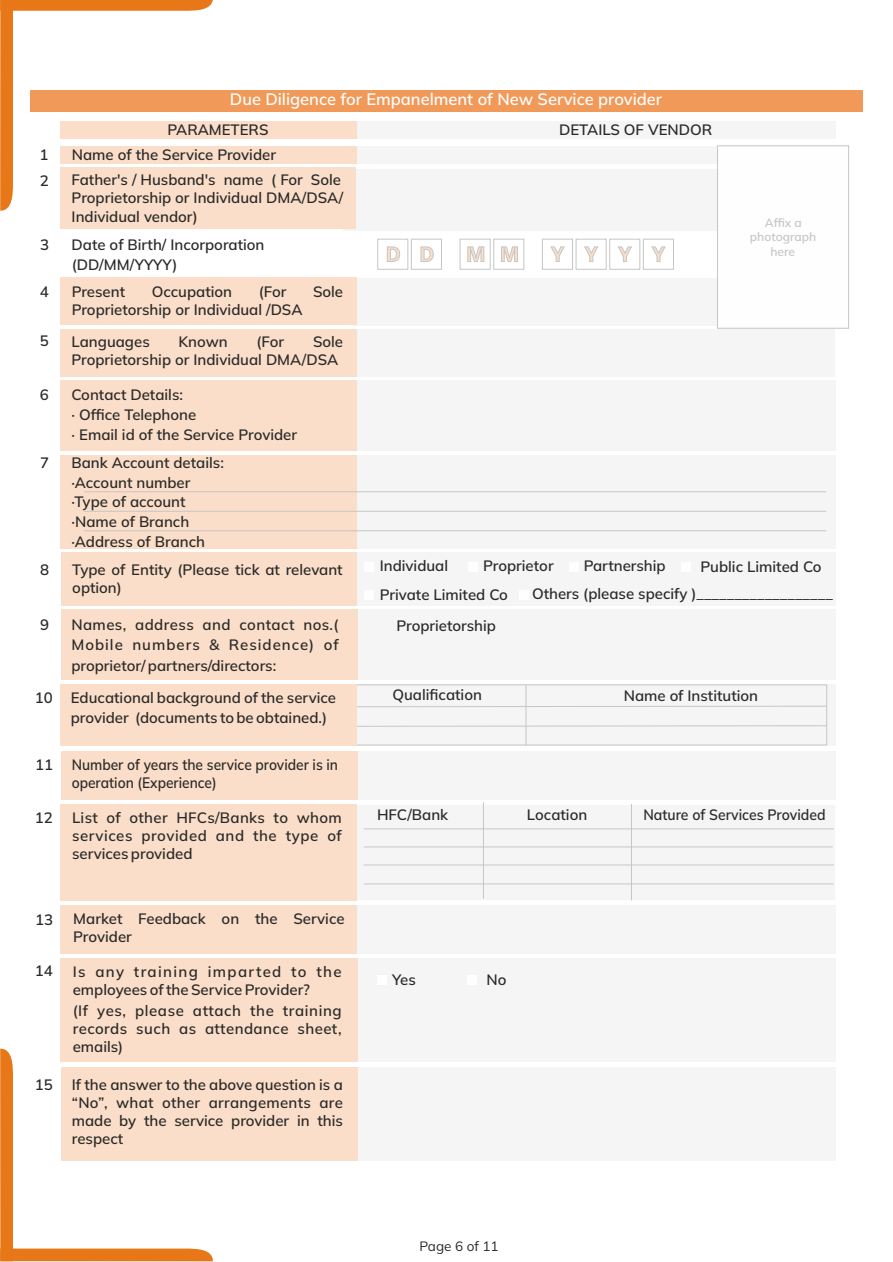
<style>
.page{position:relative;width:893px;height:1262px;background:#fff}
.page>*{position:absolute;margin:0;border:0;box-sizing:border-box;transform-origin:0 0}
.t1{font:600 16.5px "Mulish";color:#fefefe}
.t2{font:600 15px/18px "Mulish";color:#2b2a29}
.t3{font:600 15px/18px "Mulish";color:#2b2a29;scale:.92 1}
.t4{font:600 15px "Mulish";color:#2b2a29;scale:.93 1}
.t5{font:13.5px "Mulish";color:#2b2a29}
.t6{font:600 12px/14.4px "Mulish";color:#c5c6c6;text-align:center}
</style>
<div class="page">
<div style="left:344px;top:1066px;width:491px;height:94px;background:#f5f5f5"></div>
<div style="left:344px;top:958px;width:491px;height:103px;background:#f5f5f5"></div>
<div style="left:344px;top:905px;width:492px;height:49px;background:#f5f5f5"></div>
<div style="left:344px;top:805px;width:490px;height:96px;background:#f5f5f5"></div>
<div style="left:344px;top:751px;width:492px;height:48px;background:#f5f5f5"></div>
<div style="left:344px;top:121px;width:491px;height:18px;background:#f5f5f5"></div>
<div style="left:343px;top:146px;width:492px;height:17px;background:#f5f5f5"></div>
<div style="left:350px;top:552px;width:485px;height:54px;background:#f5f5f5"></div>
<div style="left:344px;top:609px;width:492px;height:71px;background:#f5f5f5"></div>
<svg style="left:0;top:0;width:213px;height:211px"></svg>
<svg style="left:0;top:1048px;width:213px;height:213px"></svg>
<hr style="left:363px;top:828px;width:470px;height:1px;background:#c5c6c6">
<hr style="left:364px;top:846px;width:468px;height:1px;background:#c5c6c6">
<hr style="left:364px;top:864px;width:469px;height:1px;background:#c5c6c6">
<hr style="left:364px;top:883px;width:469px;height:1px;background:#c5c6c6">
<div style="left:343px;top:684px;width:492px;height:62px;background:#f5f5f5"></div>
<div style="left:61px;top:958px;width:297px;height:103px;background:#fadec9"></div>
<div style="left:351px;top:684px;width:475px;height:61px;border:1px solid #c5c6c6"></div>
<hr style="left:525px;top:685px;width:1px;height:60px;background:#c5c6c6">
<svg style="left:357px;top:706px;width:469px;height:1px"></svg>
<svg style="left:358px;top:725px;width:468px;height:1px"></svg>
<div style="left:343px;top:455px;width:492px;height:94px;background:#f5f5f5"></div>
<div style="left:60px;top:455px;width:297px;height:94px;background:#fadec9"></div>
<div style="left:61px;top:121px;width:296px;height:18px;background:#fadec9"></div>
<div style="left:61px;top:751px;width:296px;height:48px;background:#fadec9"></div>
<div style="left:61px;top:905px;width:296px;height:49px;background:#fadec9"></div>
<div style="left:61px;top:1066px;width:296px;height:94px;background:#fadec9"></div>
<div style="left:61px;top:609px;width:296px;height:71px;background:#fadec9"></div>
<div style="left:61px;top:684px;width:296px;height:62px;background:#fadec9"></div>
<div style="left:61px;top:804px;width:296px;height:96px;background:#fadec9"></div>
<div style="left:30px;top:90px;width:832px;height:22px;background:#f09959"></div>
<svg style="left:377px;top:239px;width:65px;height:31px"></svg>
<svg style="left:459px;top:239px;width:65px;height:31px"></svg>
<svg style="left:542px;top:239px;width:131px;height:31px"></svg>
<div style="left:467px;top:562px;width:10px;height:9px;background:#fefefe"></div>
<div style="left:364px;top:562px;width:10px;height:9px;background:#fefefe"></div>
<div style="left:519px;top:589px;width:10px;height:10px;background:#fefefe"></div>
<div style="left:568px;top:562px;width:10px;height:9px;background:#fefefe"></div>
<div style="left:681px;top:562px;width:10px;height:9px;background:#fefefe"></div>
<div style="left:364px;top:590px;width:10px;height:10px;background:#fefefe"></div>
<div style="left:343px;top:169px;width:492px;height:61px;background:#f5f5f5"></div>
<div style="left:354px;top:278px;width:481px;height:47px;background:#f5f5f5"></div>
<div style="left:354px;top:329px;width:481px;height:47px;background:#f5f5f5"></div>
<div style="left:343px;top:380px;width:492px;height:71px;background:#f5f5f5"></div>
<hr style="left:631px;top:804px;width:1px;height:96px;background:#c5c6c6">
<hr style="left:483px;top:802px;width:1px;height:96px;background:#c5c6c6">
<div style="left:717px;top:145px;width:131px;height:183px;background:#fefefe"></div>
<div style="left:60px;top:146px;width:296px;height:17px;background:#fadec9"></div>
<div style="left:60px;top:167px;width:296px;height:62px;background:#fadec9"></div>
<div style="left:60px;top:278px;width:297px;height:47px;background:#fadec9"></div>
<div style="left:60px;top:329px;width:297px;height:47px;background:#fadec9"></div>
<div style="left:61px;top:552px;width:295px;height:54px;background:#fadec9"></div>
<div style="left:60px;top:380px;width:297px;height:71px;background:#fadec9"></div>
<div style="left:377px;top:975px;width:9px;height:9px;background:#fefefe"></div>
<div style="left:467px;top:975px;width:9px;height:9px;background:#fefefe"></div>
<hr style="left:84px;top:491px;width:742px;height:1px;background:#c5c6c6">
<hr style="left:84px;top:511px;width:742px;height:1px;background:#c5c6c6">
<hr style="left:84px;top:530px;width:742px;height:1px;background:#c5c6c6">
<p class="t2" style="left:40px;top:142px;width:11px;line-height:25.7px">1<br>2</p>
<p class="t2" style="left:40px;top:235px;width:11px">3</p>
<p class="t2" style="left:40px;top:282px;width:11px">4</p>
<p class="t2" style="left:40px;top:332px;width:10px">5</p>
<p class="t2" style="left:40px;top:385px;width:10px">6</p>
<p class="t2" style="left:40px;top:453px;width:10px">7</p>
<p class="t2" style="left:40px;top:560px;width:10px">8</p>
<p class="t2" style="left:40px;top:615px;width:10px">9</p>
<p class="t2" style="left:35px;top:688px;width:19px">10</p>
<p class="t2" style="left:35px;top:755px;width:19px">11</p>
<p class="t2" style="left:35px;top:808px;width:19px">12</p>
<p class="t1" style="left:230px;top:89px;width:433px">Due Diligence for Empanelment of New Service provider</p>
<p class="t2" style="left:167px;top:120px;width:102px">PARAMETERS</p>
<p class="t2" style="left:559px;top:120px;width:155px">DETAILS OF VENDOR</p>
<p class="t2" style="left:72px;top:142px;width:271px;line-height:24.9px">Name of the Service Provider<br>Father's / Husband's name ( For Sole</p>
<p class="t2" style="left:72px;top:188px;width:273px;line-height:18.9px">Proprietorship or Individual DMA/DSA/<br>Individual vendor)</p>
<p class="t2" style="left:72px;top:235px;width:194px;line-height:19.5px">Date of Birth/ Incorporation (DD/MM/YYYY)</p>
<p class="t2" style="left:72px;top:282px;width:55px">Present</p>
<p class="t2" style="left:152px;top:282px;width:82px">Occupation</p>
<p class="t2" style="left:259px;top:282px;width:29px">(For</p>
<p class="t2" style="left:313px;top:282px;width:32px">Sole</p>
<p class="t2" style="left:71px;top:293px;width:232px;line-height:32px">Proprietorship or Individual /DSA<br>Languages</p>
<p class="t2" style="left:71px;top:332px;width:273px;text-indent:241px">Sole<br>Proprietorship or Individual DMA/DSA</p>
<p class="t2" style="left:72px;top:384px;width:227px;line-height:19.8px">Contact Details:<br>· Office Telephone<br>· Email id of the Service Provider</p>
<p class="t2" style="left:72px;top:452px;width:154px;line-height:19.8px">Bank Account details: ·Account number ·Type of account ·Name of Branch ·Address of Branch</p>
<p class="t2" style="left:72px;top:560px;width:272px">Type of Entity (Please tick at relevant option)</p>
<p class="t2" style="left:179px;top:332px;width:51px">Known</p>
<p class="t2" style="left:256px;top:332px;width:29px">(For</p>
<p class="t2" style="left:71px;top:614px;width:269px;line-height:20.4px;text-align:justify">Names, address and contact nos.( Mobile numbers &amp; Residence) of proprietor/ partners/directors:</p>
<p class="t2" style="left:71px;top:686px;width:267px;line-height:20.4px">Educational background of the service provider (documents to be obtained.)</p>
<p class="t3" style="left:72px;top:755px;width:291px">Number of years the service provider is in operation (Experience)</p>
<p class="t2" style="left:72px;top:808px;width:271px;text-align:justify">List of other HFCs/Banks to whom services provided and the type of services provided</p>
<p class="t6" style="left:750px;top:215px;width:68px">Affix a photograph here</p>
<p class="t2" style="left:583px;top:556px;width:84px">Partnership</p>
<p class="t2" style="left:380px;top:556px;width:70px">Individual</p>
<p class="t2" style="left:483px;top:556px;width:72px">Proprietor</p>
<p class="t2" style="left:532px;top:553px;width:302px;line-height:27.3px;text-indent:168px">Public Limited Co<br>Others (please specify )__________________</p>
<p class="t2" style="left:380px;top:585px;width:129px">Private Limited Co</p>
<p class="t2" style="left:396px;top:616px;width:101px">Proprietorship</p>
<p class="t2" style="left:392px;top:685px;width:91px">Qualification</p>
<p class="t2" style="left:623px;top:686px;width:136px">Name of Institution</p>
<p class="t2" style="left:377px;top:805px;width:73px">HFC/Bank</p>
<p class="t2" style="left:527px;top:805px;width:62px">Location</p>
<p class="t4" style="left:643px;top:805px;width:197px">Nature of Services Provided</p>
<p class="t2" style="left:35px;top:910px;width:19px">13</p>
<p class="t2" style="left:73px;top:909px;width:273px">Market Feedback on the Service<br>Provider</p>
<p class="t2" style="left:35px;top:961px;width:19px">14</p>
<p class="t2" style="left:73px;top:962px;width:270px;line-height:18.5px">Is any training imparted to the employees of the Service Provider?</p>
<p class="t2" style="left:73px;top:1000px;width:270px;line-height:18.5px;text-align:justify">(If yes, please attach the training records such as attendance sheet, emails)</p>
<p class="t2" style="left:392px;top:970px;width:25px">Yes</p>
<p class="t2" style="left:486px;top:970px;width:21px">No</p>
<p class="t2" style="left:35px;top:1075px;width:19px">15</p>
<p class="t2" style="left:72px;top:1075px;width:273px;text-align:justify">If the answer to the above question is a “No”, what other arrangements are made by the service provider in this respect</p>
<p class="t5" style="left:419px;top:1237px;width:81px">Page 6 of 11</p>
</div>
